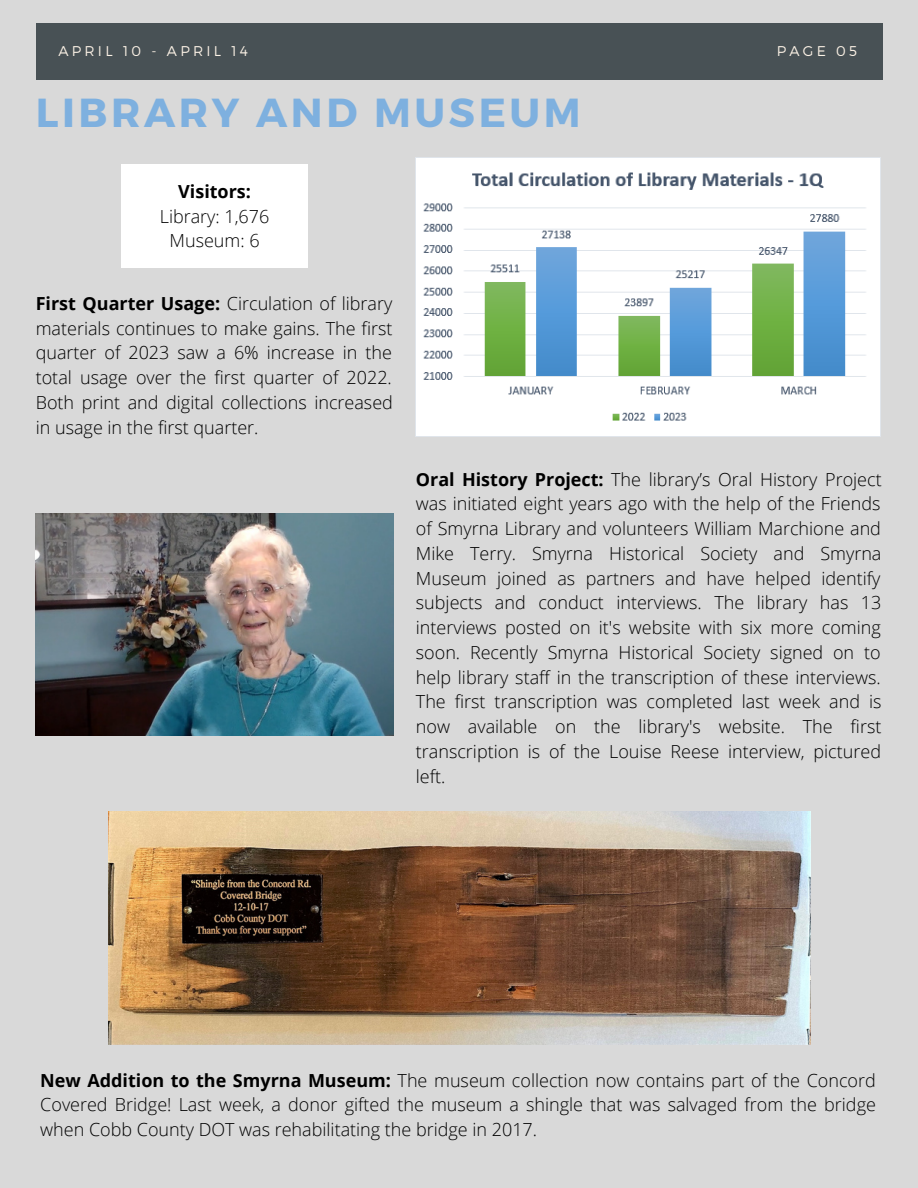
<style>
.page{position:relative;width:918px;height:1188px;background:#d9d9d9}
.page>*{position:absolute;margin:0;border:0;box-sizing:border-box;transform-origin:0 0}
.t1{font:700 40.5px "Montserrat";letter-spacing:.09em;color:#7eb0df}
.t2{font:300 18px/24.8px "Open Sans";color:#000;text-align:justify}
.t3{font:700 18px "Open Sans";color:#000}
.t4{font:300 14.1px "Montserrat";letter-spacing:.23em;color:#fcf2e6}
.s1{font-weight:700}
</style>
<div class="page">
<div style="left:36px;top:23px;width:846px;height:56px;background:#485155"></div>
<div style="left:122px;top:164px;width:186px;height:104px;background:#fff"></div>
<img style="left:416px;top:157px;width:465px;height:280px">
<img style="left:36px;top:514px;width:357px;height:221px">
<img style="left:108px;top:811px;width:702px;height:233px">
<p class="t4" style="left:58px;top:42px;width:191px">APRIL 10 - APRIL 14</p>
<p class="t4" style="left:777px;top:42px;width:82px">PAGE 05</p>
<h1 class="t1" style="left:36px;top:87px;width:547px">LIBRARY AND MUSEUM</h1>
<p class="t3" style="left:178px;top:179px;width:74px">Visitors:</p>
<p class="t2" style="left:160px;top:203px;width:111px;text-align:center">Library: 1,676<br>Museum: 6</p>
<p class="t2" style="left:36px;top:291px;width:359px"><span class="s1">First Quarter Usage:</span> Circulation of library materials continues to make gains. The first quarter of 2023 saw a 6% increase in the total usage over the first quarter of 2022.<br>Both print and digital collections increased in usage in the first quarter.</p>
<p class="t2" style="left:416px;top:466px;width:467px"><span class="s1">Oral History Project:</span> The library’s Oral History Project was initiated eight years ago with the help of the Friends of Smyrna Library and volunteers William Marchione and Mike Terry. Smyrna Historical Society and Smyrna Museum joined as partners and have helped identify subjects and conduct interviews. The library has 13 interviews posted on it's website with six more coming soon. Recently Smyrna Historical Society signed on to help library staff in the transcription of these interviews.<br>The first transcription was completed last week and is now available on the library's website. The first transcription is of the Louise Reese interview, pictured left.</p>
<p class="t2" style="left:40px;top:1067px;width:837px"><span class="s1">New Addition to the Smyrna Museum:</span> The museum collection now contains part of the Concord Covered Bridge! Last week, a donor gifted the museum a shingle that was salvaged from the bridge when Cobb County DOT was rehabilitating the bridge in 2017.</p>
</div>
